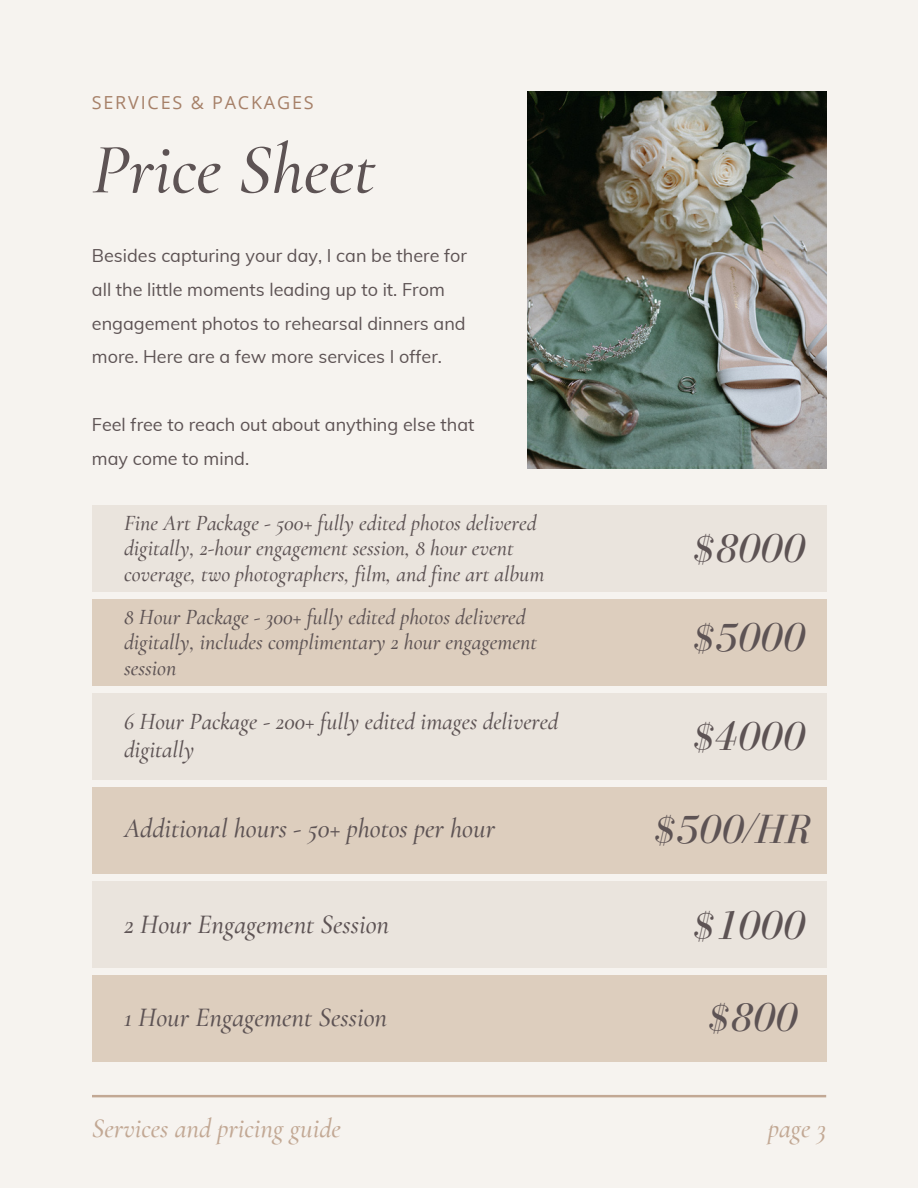
<style>
.page{position:relative;width:918px;height:1188px;background:#f6f3ef}
.page>*{position:absolute;margin:0;border:0;box-sizing:border-box;transform-origin:0 0}
.t1{font:italic 500 72px "Cormorant Garamond";color:#5d5354}
.t2{font:italic 42px "Bodoni FLF";color:#5d5354}
.t3{font:italic 500 27px "Cormorant Garamond";color:#5d5354}
.t4{font:italic 500 27px "Cormorant Garamond";color:#c2a894}
.t5{font:italic 500 23.55px/27.6px "Cormorant Garamond";color:#5d5354}
.t6{font:italic 500 22.05px/25.7px "Cormorant Garamond";color:#5d5354}
.t7{font:18px/33.8px "Muli";color:#5d5354}
.t8{font:18px "Open Sans";letter-spacing:.1em;color:#a68068}
</style>
<div class="page">
<svg style="left:92px;top:1095px;width:734px;height:2px"></svg>
<div style="left:92px;top:505px;width:734px;height:87px;background:#eae4dd"></div>
<div style="left:92px;top:599px;width:734px;height:87px;background:#ddcebe"></div>
<div style="left:92px;top:693px;width:734px;height:87px;background:#eae4dd"></div>
<div style="left:92px;top:787px;width:734px;height:87px;background:#ddcebe"></div>
<div style="left:92px;top:881px;width:734px;height:87px;background:#eae4dd"></div>
<img style="left:527px;top:92px;width:300px;height:377px">
<div style="left:92px;top:975px;width:734px;height:86px;background:#ddcebe"></div>
<p class="t8" style="left:92px;top:90px;width:223px">SERVICES &amp; PACKAGES</p>
<h1 class="t1" style="left:92px;top:126px;width:285px">Price Sheet</h1>
<p class="t7" style="left:92px;top:239px;width:377px">Besides capturing your day, I can be there for all the little moments leading up to it. From engagement photos to rehearsal dinners and more. Here are a few more services I offer.</p>
<p class="t7" style="left:92px;top:407px;width:384px">Feel free to reach out about anything else that may come to mind.</p>
<p class="t6" style="left:124px;top:510px;width:422px">Fine Art Package - 500+ fully edited photos delivered digitally, 2-hour engagement session, 8 hour event coverage, two photographers, film, and fine art album</p>
<p class="t6" style="left:124px;top:604px;width:414px">8 Hour Package - 300+ fully edited photos delivered digitally, includes complimentary 2 hour engagement session</p>
<h2 class="t2" style="left:695px;top:525px;width:112px">$8000</h2>
<h2 class="t2" style="left:695px;top:615px;width:112px">$5000</h2>
<p class="t5" style="left:124px;top:708px;width:436px">6 Hour Package - 200+ fully edited images delivered digitally</p>
<h2 class="t2" style="left:695px;top:713px;width:112px">$4000</h2>
<p class="t3" style="left:124px;top:812px;width:372px">Additional hours - 50+ photos per hour</p>
<h2 class="t2" style="left:656px;top:807px;width:157px">$500/HR</h2>
<p class="t3" style="left:124px;top:908px;width:267px">2 Hour Engagement Session</p>
<h2 class="t2" style="left:695px;top:902px;width:112px">$1000</h2>
<p class="t3" style="left:124px;top:1001px;width:265px">1 Hour Engagement Session</p>
<h2 class="t2" style="left:710px;top:995px;width:90px">$800</h2>
<p class="t4" style="left:92px;top:1112px;width:251px">Services and pricing guide</p>
<p class="t4" style="left:768px;top:1112px;width:60px">page 3</p>
</div>
